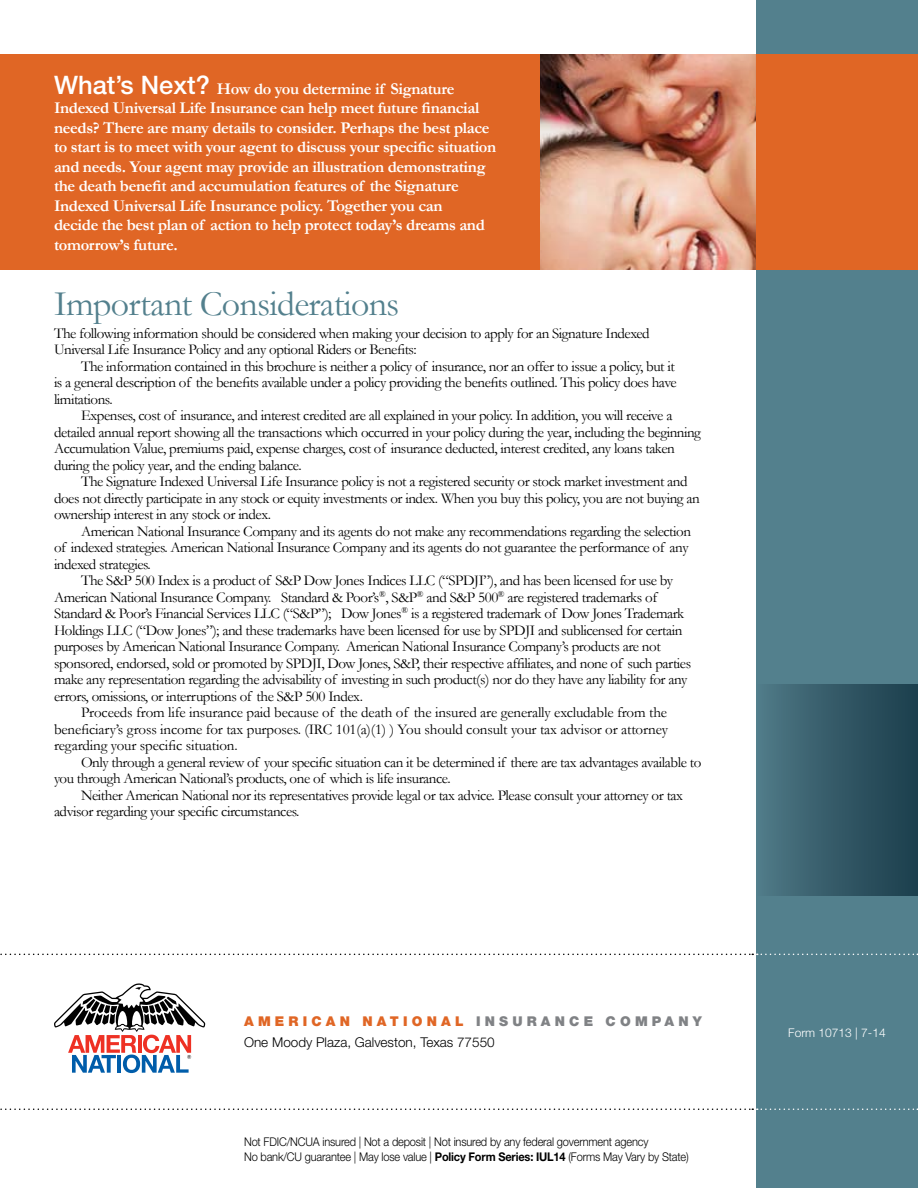
<style>
.page{position:relative;width:918px;height:1188px;background:#fff}
.page>*{position:absolute;margin:0;border:0;box-sizing:border-box;transform-origin:0 0}
.t1{font:36px "Garamond";letter-spacing:-.02em;color:#53808d}
.t2{font:700 16.5px/19.5px "Garamond";letter-spacing:-.02em;color:#fff}
.t3{font:15px/16.5px "Garamond";letter-spacing:-.03em;color:#000}
.t4{font:300 13.5px "Helvetica Neue";color:#000}
.t5{font:900 13.5px "Helvetica Neue";letter-spacing:.31em;color:#e06625}
.t6{font:300 12px "Helvetica Neue";letter-spacing:-.015em;color:#000;scale:.92 1}
.t7{font:300 12px "Helvetica Neue";color:#fff}
.s1{font-family:"Helvetica Neue";font-weight:500;font-size:25.5px}
.s2{color:#808285}
.s3{font-weight:700}
</style>
<div class="page">
<div style="left:756px;top:0;width:162px;height:1188px;background:#53808d"></div>
<div style="left:0;top:54px;width:918px;height:216px;background:#e06625"></div>
<div style="left:756px;top:685px;width:162px;height:211px;background:linear-gradient(to right,#4f7987,#1b3d4b)"></div>
<img style="left:540px;top:54px;width:216px;height:216px">
<svg style="left:0;top:1108px;width:918px;height:2px"></svg>
<svg style="left:0;top:954px;width:918px;height:1px"></svg>
<svg style="left:54px;top:983px;width:151px;height:90px"></svg>
<p class="t2" style="left:54px;top:79px;width:444px"><span class="s1">What’s Next?</span> How do you determine if Signature Indexed Universal Life Insurance can help meet future financial needs? There are many details to consider. Perhaps the best place to start is to meet with your agent to discuss your specific situation and needs. Your agent may provide an illustration demonstrating the death benefit and accumulation features of the Signature Indexed Universal Life Insurance policy. Together you can<br>decide the best plan of action to help protect today’s dreams and tomorrow’s future.</p>
<p class="t1" style="left:54px;top:279px;width:347px">Important Considerations</p>
<p class="t3" style="left:54px;top:324px;width:597px">The following information should be considered when making your decision to apply for an Signature Indexed<br>Universal Life Insurance Policy and any optional Riders or Benefits:</p>
<p class="t3" style="left:54px;top:357px;width:624px;text-indent:27px">The information contained in this brochure is neither a policy of insurance, nor an offer to issue a policy, but it is a general description of the benefits available under a policy providing the benefits outlined. This policy does have limitations.</p>
<p class="t3" style="left:54px;top:407px;width:648px;text-indent:27px">Expenses, cost of insurance, and interest credited are all explained in your policy. In addition, you will receive a detailed annual report showing all the transactions which occurred in your policy during the year, including the beginning Accumulation Value, premiums paid, expense charges, cost of insurance deducted, interest credited, any loans taken during the policy year, and the ending balance.</p>
<p class="t3" style="left:54px;top:473px;width:647px;text-indent:27px">The Signature Indexed Universal Life Insurance policy is not a registered security or stock market investment and does not directly participate in any stock or equity investments or index. When you buy this policy, you are not buying an ownership interest in any stock or index.</p>
<p class="t3" style="left:54px;top:522px;width:639px;text-indent:27px">American National Insurance Company and its agents do not make any recommendations regarding the selection of indexed strategies. American National Insurance Company and its agents do not guarantee the performance of any indexed strategies.</p>
<p class="t3" style="left:54px;top:572px;width:639px;text-indent:27px">The S&amp;P 500 Index is a product of S&amp;P Dow Jones Indices LLC (“SPDJI”), and has been licensed for use by American National Insurance Company. Standard &amp; Poor’s<sup>®</sup>, S&amp;P<sup>®</sup> and S&amp;P 500<sup>®</sup> are registered trademarks of Standard &amp; Poor’s Financial Services LLC (“S&amp;P”); Dow Jones<sup>®</sup> is a registered trademark of Dow Jones Trademark Holdings LLC (“Dow Jones”); and these trademarks have been licensed for use by SPDJI and sublicensed for certain purposes by American National Insurance Company. American National Insurance Company’s products are not sponsored, endorsed, sold or promoted by SPDJI, Dow Jones, S&amp;P, their respective affiliates, and none of such parties make any representation regarding the advisability of investing in such product(s) nor do they have any liability for any errors, omissions, or interruptions of the S&amp;P 500 Index.</p>
<p class="t3" style="left:54px;top:704px;width:616px;text-align:justify;text-indent:27px">Proceeds from life insurance paid because of the death of the insured are generally excludable from the beneficiary’s gross income for tax purposes. (IRC 101(a)(1) ) You should consult your tax advisor or attorney regarding your specific situation.</p>
<p class="t3" style="left:54px;top:753px;width:649px;text-indent:27px">Only through a general review of your specific situation can it be determined if there are tax advantages available to you through American National’s products, one of which is life insurance.</p>
<p class="t3" style="left:54px;top:786px;width:631px;text-indent:27px">Neither American National nor its representatives provide legal or tax advice. Please consult your attorney or tax advisor regarding your specific circumstances.</p>
<p class="t5" style="left:244px;top:1014px;width:459px">AMERICAN NATIONAL <span class="s2">INSURANCE COMPANY</span></p>
<p class="t4" style="left:244px;top:1034px;width:252px">One Moody Plaza, Galveston, Texas 77550</p>
<p class="t6" style="left:244px;top:1134px;width:441px">Not FDIC/NCUA insured | Not a deposit | Not insured by any federal government agency</p>
<p class="t6" style="left:244px;top:1149px;width:485px">No bank/CU guarantee | May lose value | <span class="s3">Policy Form Series: IUL14</span> (Forms May Vary by State)</p>
<p class="t7" style="left:788px;top:1025px;width:99px">Form 10713 | 7-14</p>
</div>
